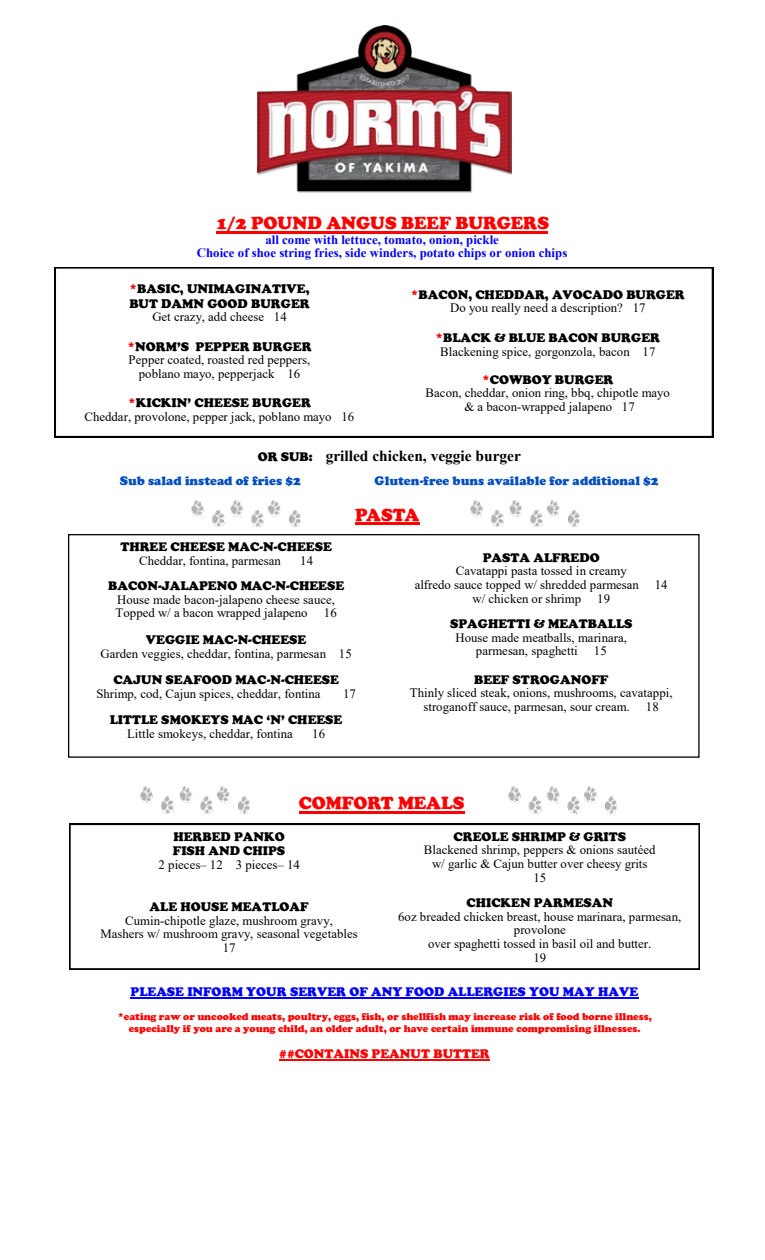
<style>
.page{position:relative;width:765px;height:1260px;background:#fff}
.page>*{position:absolute;margin:0;border:0;box-sizing:border-box;transform-origin:0 0}
.t1{font:900 18px "Cooper";color:#f00}
.t2{font:700 15.38px "Times New Roman";color:#000}
.t3{font:12.88px "Times New Roman";color:#000}
.t4{font:12.75px/13.6px "Times New Roman";color:#000;text-align:center}
.t5{font:900 12.75px/14.8px "Cooper";letter-spacing:.005em;color:#000}
.t6{font:700 12.75px/13.4px "Times New Roman";color:#00f;text-align:center}
.t7{font:900 12.75px "Cooper";color:#004dc0}
.t8{font:900 12.75px "Cooper";letter-spacing:.005em;color:#00f}
.t9{font:900 12.75px "Cooper";color:#f00}
.t10{font:900 10.38px/11.8px "Cooper";color:#f00;text-align:center}
.s1{color:#f00}
.s2{font-family:"Cooper";font-weight:900;font-size:12.75px}
</style>
<div class="page">
<svg style="left:69px;top:824px;width:631px;height:145px"></svg>
<hr style="left:299px;top:811px;width:165px;height:2px;background:#f00">
<hr style="left:217px;top:231px;width:331px;height:2px;background:#f00">
<svg style="left:55px;top:267px;width:658px;height:170px"></svg>
<hr style="left:131px;top:997px;width:508px;height:2px;background:#00f">
<hr style="left:279px;top:1059px;width:211px;height:1px;background:#f00">
<img style="left:257px;top:25px;width:254px;height:167px">
<hr style="left:355px;top:523px;width:64px;height:2px;background:#f00">
<div style="left:68px;top:534px;width:632px;height:224px;border:1px solid #000"></div>
<img style="left:191px;top:500px;width:109px;height:28px">
<img style="left:471px;top:500px;width:109px;height:28px">
<img style="left:508px;top:787px;width:109px;height:27px">
<img style="left:140px;top:787px;width:109px;height:27px">
<h1 class="t1" style="left:217px;top:213px;width:334px">1/2 POUND ANGUS BEEF BURGERS</h1>
<p class="t6" style="left:197px;top:233px;width:372px">all come with lettuce, tomato, onion, pickle<br>Choice of shoe string fries, side winders, potato chips or onion chips</p>
<p class="t5" style="left:129px;top:281px;width:182px"><span class="s1">*</span>BASIC, UNIMAGINATIVE,<br>BUT DAMN GOOD BURGER</p>
<p class="t4" style="left:152px;top:310px;width:136px">Get crazy, add cheese 14</p>
<p class="t5" style="left:128px;top:339px;width:186px"><span class="s1">*</span>NORM’S PEPPER BURGER</p>
<p class="t4" style="left:129px;top:353px;width:183px">Pepper coated, roasted red peppers, poblano mayo, pepperjack 16</p>
<p class="t5" style="left:128px;top:396px;width:184px"><span class="s1">*</span>KICKIN’ CHEESE BURGER</p>
<p class="t4" style="left:85px;top:410px;width:271px">Cheddar, provolone, pepper jack, poblano mayo 16</p>
<p class="t5" style="left:411px;top:287px;width:275px"><span class="s1">*</span>BACON, CHEDDAR, AVOCADO BURGER</p>
<p class="t4" style="left:450px;top:301px;width:197px">Do you really need a description? 17</p>
<p class="t5" style="left:436px;top:330px;width:226px"><span class="s1">*</span>BLACK &amp; BLUE BACON BURGER</p>
<p class="t4" style="left:440px;top:344px;width:217px">Blackening spice, gorgonzola, bacon 17</p>
<p class="t5" style="left:482px;top:372px;width:133px"><span class="s1">*</span>COWBOY BURGER</p>
<p class="t4" style="left:426px;top:386px;width:246px">Bacon, cheddar, onion ring, bbq, chipotle mayo &amp; a bacon-wrapped jalapeno 17</p>
<p class="t2" style="left:258px;top:445px;width:265px"><span class="s2">OR SUB:</span> grilled chicken, veggie burger</p>
<p class="t7" style="left:120px;top:473px;width:182px">Sub salad instead of fries $2</p>
<p class="t7" style="left:375px;top:473px;width:285px">Gluten-free buns available for additional $2</p>
<h1 class="t1" style="left:355px;top:504px;width:66px">PASTA</h1>
<p class="t5" style="left:120px;top:539px;width:213px">THREE CHEESE MAC-N-CHEESE</p>
<p class="t4" style="left:139px;top:553px;width:143px">Cheddar, fontina, parmesan</p>
<p class="t4" style="left:300px;top:553px;width:14px">14</p>
<p class="t5" style="left:108px;top:578px;width:237px">BACON-JALAPENO MAC-N-CHEESE</p>
<p class="t4" style="left:116px;top:592px;width:221px;text-align:left">House made bacon-jalapeno cheese sauce,<br>Topped w/ a bacon wrapped jalapeno</p>
<p class="t4" style="left:324px;top:606px;width:14px">16</p>
<p class="t5" style="left:146px;top:632px;width:162px">VEGGIE MAC-N-CHEESE</p>
<p class="t4" style="left:101px;top:646px;width:253px">Garden veggies, cheddar, fontina, parmesan 15</p>
<p class="t5" style="left:113px;top:672px;width:227px">CAJUN SEAFOOD MAC-N-CHEESE</p>
<p class="t4" style="left:96px;top:686px;width:226px">Shrimp, cod, Cajun spices, cheddar, fontina</p>
<p class="t4" style="left:343px;top:686px;width:14px">17</p>
<p class="t5" style="left:110px;top:712px;width:234px">LITTLE SMOKEYS MAC ‘N’ CHEESE</p>
<p class="t4" style="left:127px;top:726px;width:167px">Little smokeys, cheddar, fontina</p>
<p class="t4" style="left:312px;top:726px;width:14px">16</p>
<p class="t5" style="left:483px;top:550px;width:118px">PASTA ALFREDO</p>
<p class="t4" style="left:415px;top:564px;width:226px;text-align:left;text-indent:41px">Cavatappi pasta tossed in creamy alfredo sauce topped w/ shredded parmesan</p>
<p class="t4" style="left:655px;top:577px;width:14px">14</p>
<p class="t4" style="left:473px;top:591px;width:110px">w/ chicken or shrimp</p>
<p class="t4" style="left:597px;top:591px;width:14px">19</p>
<p class="t5" style="left:450px;top:617px;width:184px">SPAGHETTI &amp; MEATBALLS</p>
<p class="t4" style="left:476px;top:630px;width:153px;text-align:left;text-indent:-21px">House made meatballs, marinara, parmesan, spaghetti</p>
<p class="t4" style="left:594px;top:644px;width:14px">15</p>
<p class="t5" style="left:474px;top:672px;width:136px">BEEF STROGANOFF</p>
<p class="t4" style="left:424px;top:686px;width:251px;text-align:left;text-indent:-14px">Thinly sliced steak, onions, mushrooms, cavatappi, stroganoff sauce, parmesan, sour cream.</p>
<p class="t4" style="left:646px;top:700px;width:14px">18</p>
<h1 class="t1" style="left:299px;top:793px;width:167px">COMFORT MEALS</h1>
<p class="t5" style="left:173px;top:829px;width:114px">HERBED PANKO<br>FISH AND CHIPS</p>
<p class="t3" style="left:159px;top:856px;width:143px">2 pieces– 12 3 pieces– 14</p>
<p class="t5" style="left:150px;top:899px;width:160px">ALE HOUSE MEATLOAF</p>
<p class="t4" style="left:100px;top:913px;width:259px">Cumin-chipotle glaze, mushroom gravy,<br>Mashers w/ mushroom gravy, seasonal vegetables<br>17</p>
<p class="t5" style="left:454px;top:829px;width:174px">CREOLE SHRIMP &amp; GRITS</p>
<p class="t4" style="left:424px;top:843px;width:233px">Blackened shrimp, peppers &amp; onions sautéed</p>
<p class="t3" style="left:432px;top:855px;width:217px">w/ garlic &amp; Cajun butter over cheesy grits</p>
<p class="t4" style="left:534px;top:870px;width:14px">15</p>
<p class="t5" style="left:467px;top:895px;width:148px">CHICKEN PARMESAN</p>
<p class="t4" style="left:398px;top:909px;width:285px">6oz breaded chicken breast, house marinara, parmesan, provolone<br>over spaghetti tossed in basil oil and butter.<br>19</p>
<p class="t8" style="left:131px;top:984px;width:509px">PLEASE INFORM YOUR SERVER OF ANY FOOD ALLERGIES YOU MAY HAVE</p>
<p class="t10" style="left:118px;top:1011px;width:536px">*eating raw or uncooked meats, poultry, eggs, fish, or shellfish may increase risk of food borne illness, especially if you are a young child, an older adult, or have certain immune compromising illnesses.</p>
<p class="t9" style="left:279px;top:1046px;width:212px">##CONTAINS PEANUT BUTTER</p>
</div>
